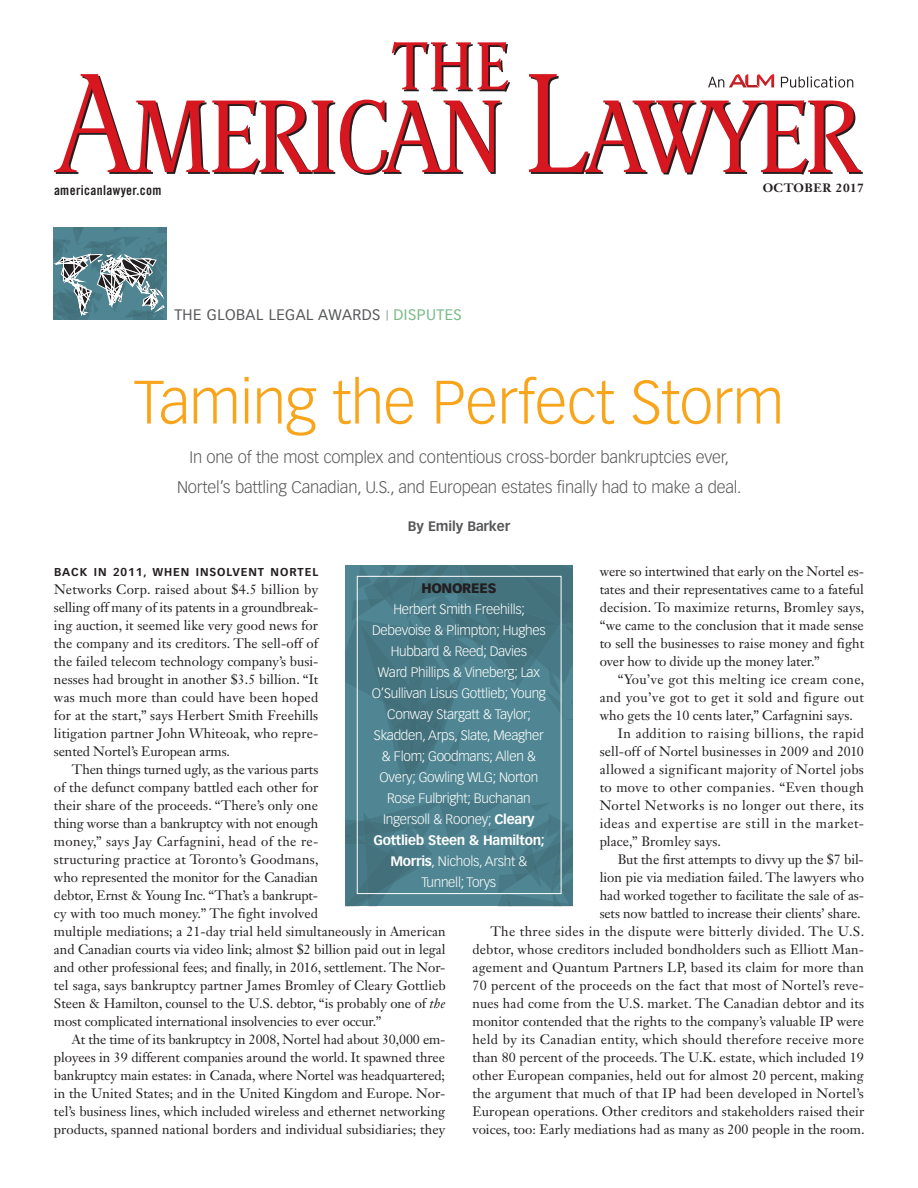
<style>
.page{position:relative;width:918px;height:1188px;background:#fff}
.page>*{position:absolute;margin:0;border:0;box-sizing:border-box;transform-origin:0 0}
.t1{font:300 60px "Vectora LT Std";letter-spacing:-.01em;color:#f9a51b}
.t2{font:300 16.5px/30px "Vectora LT Std";letter-spacing:-.01em;color:#57585a;text-align:center}
.t3{font:15px "Vectora LT Std";letter-spacing:.03em;color:#57585a}
.t4{font:13.5px/18px "Janson Text LT Std";letter-spacing:.005em;color:#231f20;text-align:justify}
.t5{font:300 13.5px/21px "Vectora LT Std";letter-spacing:-.02em;color:#fff;text-align:center}
.t6{font:13.5px "Janson Text LT Std";letter-spacing:.025em;color:#231f20}
.t7{font:13.5px "Janson Text LT Std";letter-spacing:.045em;color:#231f20}
.t8{font:13.5px "Janson Text LT Std";letter-spacing:.035em;color:#231f20}
.t9{font:13.5px "Janson Text LT Std";letter-spacing:.03em;color:#231f20}
.t10{font:13.5px "Trade Gothic LT Std Bd Cn 20";letter-spacing:.025em;color:#231f20}
.t11{font:700 13.5px "Vectora LT Std";letter-spacing:-.01em;color:#57585a}
.t12{font:900 13.5px "Vectora LT Std";letter-spacing:-.02em;color:#231f20}
.t13{font:700 12px "Janson Text LT Std";letter-spacing:.04em;color:#231f20}
.t14{font:700 11.25px "Vectora LT Std";letter-spacing:.08em;color:#231f20}
.s1{font-weight:300;font-size:10.5px}
.s2{color:#79ba86}
.s3{font-style:italic}
.s4{font-weight:700}
</style>
<div class="page">
<svg style="left:54px;top:42px;width:456px;height:133px"></svg>
<svg style="left:529px;top:74px;width:334px;height:101px"></svg>
<svg style="left:53px;top:228px;width:114px;height:92px;background:#678c96"></svg>
<svg style="left:345px;top:566px;width:228px;height:340px;background:#4b7e8a"></svg>
<div style="left:357px;top:576px;width:204px;height:318px;border:1px solid #fff"></div>
<p class="t10" style="left:54px;top:181px;width:109px">americanlawyer.com</p>
<p class="t13" style="left:763px;top:180px;width:103px">OCTOBER 2017</p>
<p class="t3" style="left:174px;top:306px;width:289px">THE GLOBAL LEGAL AWARDS <span class="s1">|</span> <span class="s2">DISPUTES</span></p>
<h1 class="t1" style="left:134px;top:368px;width:652px">Taming the Perfect Storm</h1>
<p class="t2" style="left:177px;top:443px;width:566px">In one of the most complex and contentious cross-border bankruptcies ever,<br>Nortel’s battling Canadian, U.S., and European estates finally had to make a deal.</p>
<p class="t11" style="left:408px;top:518px;width:104px">By Emily Barker</p>
<p class="t4" style="left:600px;top:562px;width:266px">were so intertwined that early on the Nortel es&shy;tates and their representatives came to a fateful decision. To maximize returns, Bromley says, “we came to the conclusion that it made sense to sell the businesses to raise money and fight over how to divide up the money later.”</p>
<p class="t6" style="left:618px;top:671px;width:248px">“You’ve got this melting ice cream cone,</p>
<p class="t9" style="left:600px;top:689px;width:266px">and you’ve got to get it sold and figure out</p>
<p class="t4" style="left:600px;top:706px;width:255px">who gets the 10 cents later,” Carfagnini says.</p>
<p class="t8" style="left:618px;top:725px;width:248px">In addition to raising billions, the rapid</p>
<p class="t4" style="left:600px;top:742px;width:266px">sell-off of Nortel businesses in 2009 and 2010</p>
<p class="t4" style="left:600px;top:760px;width:266px">allowed a significant majority of Nortel jobs</p>
<p class="t6" style="left:600px;top:779px;width:266px">to move to other companies. “Even though</p>
<p class="t6" style="left:600px;top:797px;width:266px">Nortel Networks is no longer out there, its</p>
<p class="t7" style="left:600px;top:815px;width:266px">ideas and expertise are still in the market-</p>
<p class="t4" style="left:600px;top:832px;width:123px">place,” Bromley says.</p>
<p class="t4" style="left:618px;top:850px;width:248px">But the first attempts to divvy up the $7 bil-</p>
<p class="t4" style="left:600px;top:868px;width:266px">lion pie via mediation failed. The lawyers who</p>
<p class="t4" style="left:600px;top:886px;width:266px">had worked together to facilitate the sale of as-</p>
<p class="t4" style="left:600px;top:904px;width:263px">sets now battled to increase their clients’ share.</p>
<p class="t6" style="left:490px;top:923px;width:375px">The three sides in the dispute were bitterly divided. The U.S.</p>
<p class="t4" style="left:472px;top:940px;width:393px">debtor, whose creditors included bondholders such as Elliott Man-</p>
<p class="t4" style="left:472px;top:958px;width:393px">agement and Quantum Partners LP, based its claim for more than</p>
<p class="t4" style="left:472px;top:976px;width:393px">70 percent of the proceeds on the fact that most of Nortel’s reve-</p>
<p class="t4" style="left:472px;top:994px;width:393px">nues had come from the U.S. market. The Canadian debtor and its</p>
<p class="t4" style="left:472px;top:1012px;width:393px">monitor contended that the rights to the company’s valuable IP were</p>
<p class="t6" style="left:472px;top:1031px;width:393px">held by its Canadian entity, which should therefore receive more</p>
<p class="t4" style="left:472px;top:1048px;width:393px">than 80 percent of the proceeds. The U.K. estate, which included 19</p>
<p class="t4" style="left:472px;top:1066px;width:393px">other European companies, held out for almost 20 percent, making</p>
<p class="t4" style="left:472px;top:1084px;width:393px">the argument that much of that IP had been developed in Nortel’s</p>
<p class="t4" style="left:472px;top:1102px;width:393px">European operations. Other creditors and stakeholders raised their</p>
<p class="t4" style="left:472px;top:1120px;width:393px">voices, too: Early mediations had as many as 200 people in the room.</p>
<p class="t14" style="left:54px;top:565px;width:266px">Back in 2011, when insolvent Nortel</p>
<p class="t4" style="left:54px;top:580px;width:266px">Networks Corp. raised about $4.5 billion by selling off many of its patents in a groundbreak&shy;ing auction, it seemed like very good news for the company and its creditors. The sell-off of the failed telecom technology company’s busi&shy;nesses had brought in another $3.5 billion. “It was much more than could have been hoped for at the start,” says Herbert Smith Freehills litigation partner John Whiteoak, who repre&shy;sented Nortel’s European arms.</p>
<p class="t4" style="left:54px;top:760px;width:393px;text-align:left;text-indent:18px">Then things turned ugly, as the various parts<br>of the defunct company battled each other for<br>their share of the proceeds. “There’s only one<br>thing worse than a bankruptcy with not enough<br>money,” says Jay Carfagnini, head of the re-<br>structuring practice at Toronto’s Goodmans,<br>who represented the monitor for the Canadian<br>debtor, Ernst &amp; Young Inc. “That’s a bankrupt-<br>cy with too much money.” The fight involved<br>multiple mediations; a 21-day trial held simultaneously in American and Canadian courts via video link; almost $2 billion paid out in legal and other professional fees; and finally, in 2016, settlement. The Nor&shy;tel saga, says bankruptcy partner James Bromley of Cleary Gottlieb Steen &amp; Hamilton, counsel to the U.S. debtor, “is probably one of <span class="s3">the </span>most complicated international insolvencies to ever occur.”</p>
<p class="t4" style="left:54px;top:1030px;width:393px;text-indent:18px">At the time of its bankruptcy in 2008, Nortel had about 30,000 em&shy;ployees in 39 different companies around the world. It spawned three bankruptcy main estates: in Canada, where Nortel was headquartered; in the United States; and in the United Kingdom and Europe. Nor&shy;tel’s business lines, which included wireless and ethernet networking products, spanned national borders and individual subsidiaries; they</p>
<p class="t12" style="left:421px;top:580px;width:77px">HONOREES</p>
<p class="t5" style="left:372px;top:599px;width:176px">Herbert Smith Freehills;<br>Debevoise &amp; Plimpton; Hughes<br>Hubbard &amp; Reed; Davies<br>Ward Phillips &amp; Vineberg; Lax<br>O’Sullivan Lisus Gottlieb; Young<br>Conway Stargatt &amp; Taylor;<br>Skadden, Arps, Slate, Meagher &amp; Flom; Goodmans; Allen &amp;<br>Overy; Gowling WLG; Norton<br>Rose Fulbright; Buchanan<br>Ingersoll &amp; Rooney; <span class="s4">Cleary<br>Gottlieb Steen &amp; Hamilton;<br>Morris</span>, Nichols, Arsht &amp;<br>Tunnell; Torys</p>
</div>
